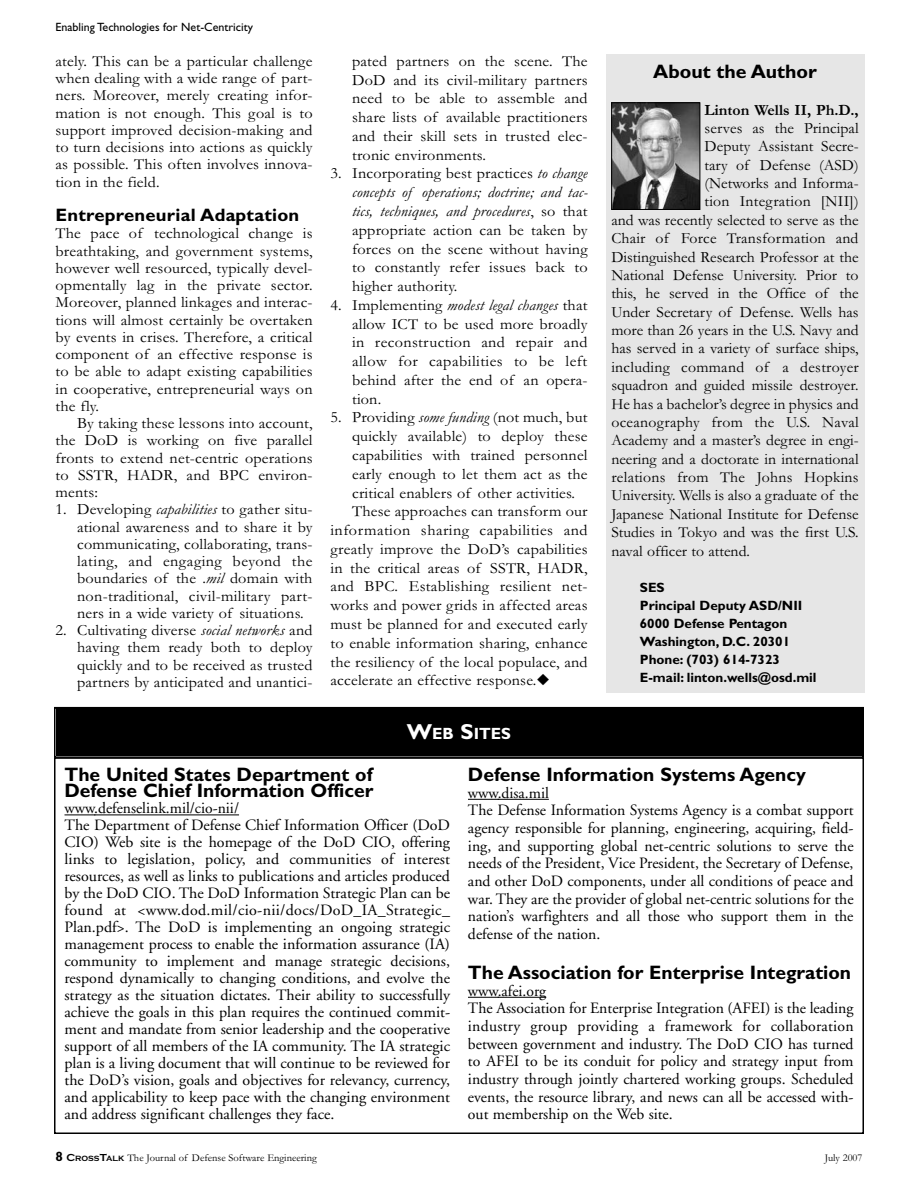
<style>
.page{position:relative;width:918px;height:1188px;background:#fff}
.page>*{position:absolute;margin:0;border:0;box-sizing:border-box;transform-origin:0 0}
.t1{font:700 19.5px/16.2px "Gill Sans";color:#000}
.t2{font:700 18px "Gill Sans";letter-spacing:.015em;color:#000}
.t3{font:700 16.35px "Gill Sans";color:#fff}
.t4{font:15.75px/17.2px "Garamond";letter-spacing:.01em;color:#000;text-align:justify}
.t5{font:15.75px/17px "Adobe Garamond";color:#000}
.t6{font:15.75px "Garamond";letter-spacing:.03em;color:#000}
.t7{font:700 15.75px "Garamond";color:#000}
.t8{font:700 13.5px/18px "Gill Sans";color:#000}
.t9{font:12px "Gill Sans";color:#000}
.t10{font:10.5px "Garamond";color:#000}
.s1{font-style:italic}
.s2{font-size:21.75px}
.s3{font-family:"Gill Sans";font-weight:700;font-size:13.5px}
.s4{font-family:"Copperplate Gothic";font-weight:700}
.s5{font-family:"Copperplate Gothic";font-weight:700;font-size:7.8px}
</style>
<div class="page">
<div style="left:606px;top:54px;width:258px;height:639px;background:#e6e6e6"></div>
<img style="left:614px;top:105px;width:84px;height:103px">
<div style="left:612px;top:103px;width:88px;height:107px;border:1px solid #000"></div>
<hr style="left:64px;top:815px;width:31px;height:1px;background:#000">
<hr style="left:94px;top:815px;width:145px;height:1px;background:#000">
<hr style="left:468px;top:799px;width:31px;height:1px;background:#000">
<hr style="left:498px;top:799px;width:51px;height:1px;background:#000">
<hr style="left:468px;top:997px;width:31px;height:1px;background:#000">
<hr style="left:498px;top:997px;width:48px;height:1px;background:#000">
<div style="left:54px;top:757px;width:810px;height:377px;border:2px solid #000"></div>
<div style="left:56px;top:708px;width:806px;height:48px;background:#000"></div>
<div style="left:54px;top:707px;width:810px;height:51px;border:2px solid #000"></div>
<p class="t9" style="left:56px;top:23px;width:199px">Enabling Technologies for Net-Centricity</p>
<p class="t4" style="left:56px;top:52px;width:259px">ately. This can be a particular challenge when dealing with a wide range of part&shy;ners. Moreover, merely creating infor&shy;mation is not enough. This goal is to support improved decision-making and to turn decisions into actions as quickly as possible. This often involves innova&shy;tion in the field.</p>
<p class="t2" style="left:56px;top:208px;width:245px">Entrepreneurial Adaptation</p>
<p class="t4" style="left:56px;top:224px;width:259px">The pace of technological change is breathtaking, and government systems, however well resourced, typically devel&shy;opmentally lag in the private sector.<br>Moreover, planned linkages and interac&shy;tions will almost certainly be overtaken by events in crises. Therefore, a critical component of an effective response is to be able to adapt existing capabilities in cooperative, entrepreneurial ways on the fly.</p>
<p class="t4" style="left:56px;top:414px;width:259px;text-indent:22px">By taking these lessons into account, the DoD is working on five parallel fronts to extend net-centric operations to SSTR, HADR, and BPC environ&shy;ments:</p>
<p class="t4" style="left:77px;top:500px;width:237px;text-indent:-22px">1. Developing <span class="s1">capabilities</span> to gather situ&shy;ational awareness and to share it by communicating, collaborating, trans&shy;lating, and engaging beyond the boundaries of the .<span class="s1">mil</span> domain with non-traditional, civil-military part&shy;ners in a wide variety of situations.</p>
<p class="t4" style="left:77px;top:621px;width:237px;text-indent:-22px">2. Cultivating diverse <span class="s1">social networks</span> and having them ready both to deploy quickly and to be received as trusted partners by anticipated and unantici-</p>
<p class="t4" style="left:352px;top:51px;width:237px;line-height:18.8px">pated partners on the scene. The DoD and its civil-military partners need to be able to assemble and share lists of available practitioners and their skill sets in trusted elec&shy;tronic environments.</p>
<p class="t4" style="left:352px;top:164px;width:237px;line-height:18.8px;text-indent:-22px">3. Incorporating best practices <span class="s1">to change concepts of operations; doctrine; and tac&shy;tics, techniques, and procedures</span>, so that appropriate action can be taken by forces on the scene without having to constantly refer issues back to higher authority.</p>
<p class="t4" style="left:352px;top:295px;width:237px;line-height:18.8px;text-indent:-22px">4. Implementing <span class="s1">modest legal changes</span> that allow ICT to be used more broadly in reconstruction and repair and allow for capabilities to be left behind after the end of an opera&shy;tion.</p>
<p class="t4" style="left:331px;top:408px;width:259px">5. Providing <span class="s1">some funding</span> (not much, but</p>
<p class="t4" style="left:352px;top:427px;width:237px">quickly available) to deploy these</p>
<p class="t4" style="left:352px;top:446px;width:237px">capabilities with trained personnel</p>
<p class="t4" style="left:352px;top:465px;width:237px">early enough to let them act as the</p>
<p class="t4" style="left:352px;top:484px;width:225px">critical enablers of other activities.</p>
<p class="t4" style="left:352px;top:502px;width:237px">These approaches can transform our</p>
<p class="t6" style="left:330px;top:520px;width:259px">information sharing capabilities and</p>
<p class="t4" style="left:330px;top:540px;width:259px">greatly improve the DoD’s capabilities</p>
<p class="t4" style="left:330px;top:559px;width:259px">in the critical areas of SSTR, HADR,</p>
<p class="t4" style="left:330px;top:577px;width:259px">and BPC. Establishing resilient net-</p>
<p class="t4" style="left:330px;top:596px;width:259px">works and power grids in affected areas</p>
<p class="t4" style="left:330px;top:615px;width:259px">must be planned for and executed early</p>
<p class="t4" style="left:330px;top:634px;width:259px">to enable information sharing, enhance</p>
<p class="t4" style="left:330px;top:652px;width:259px">the resiliency of the local populace, and</p>
<p class="t4" style="left:330px;top:671px;width:220px">accelerate an effective response.◆</p>
<p class="t3" style="left:407px;top:727px;width:106px"><span class="s2">W</span>EB <span class="s2">S</span>ITES</p>
<p class="t1" style="left:653px;top:65px;width:165px">About the Author</p>
<p class="t7" style="left:705px;top:100px;width:156px">Linton Wells II, Ph.D.,</p>
<p class="t4" style="left:705px;top:119px;width:156px">serves as the Principal</p>
<p class="t4" style="left:705px;top:137px;width:156px">Deputy Assistant Secre-</p>
<p class="t4" style="left:705px;top:156px;width:156px">tary of Defense (ASD)</p>
<p class="t4" style="left:705px;top:174px;width:156px">(Networks and Informa-</p>
<p class="t4" style="left:705px;top:192px;width:156px">tion Integration [NII])</p>
<p class="t4" style="left:611px;top:211px;width:249px">and was recently selected to serve as the</p>
<p class="t4" style="left:611px;top:229px;width:249px">Chair of Force Transformation and</p>
<p class="t4" style="left:611px;top:247px;width:249px">Distinguished Research Professor at the</p>
<p class="t4" style="left:611px;top:266px;width:249px">National Defense University. Prior to</p>
<p class="t4" style="left:611px;top:284px;width:249px">this, he served in the Office of the</p>
<p class="t4" style="left:611px;top:303px;width:249px">Under Secretary of Defense. Wells has</p>
<p class="t4" style="left:611px;top:321px;width:249px">more than 26 years in the U.S. Navy and</p>
<p class="t4" style="left:611px;top:339px;width:249px">has served in a variety of surface ships,</p>
<p class="t4" style="left:611px;top:358px;width:249px">including command of a destroyer</p>
<p class="t4" style="left:611px;top:376px;width:249px">squadron and guided missile destroyer.</p>
<p class="t4" style="left:611px;top:394px;width:249px">He has a bachelor’s degree in physics and</p>
<p class="t4" style="left:611px;top:413px;width:249px">oceanography from the U.S. Naval</p>
<p class="t4" style="left:611px;top:431px;width:249px">Academy and a master’s degree in engi-</p>
<p class="t4" style="left:611px;top:450px;width:249px">neering and a doctorate in international</p>
<p class="t4" style="left:611px;top:468px;width:249px">relations from The Johns Hopkins</p>
<p class="t4" style="left:611px;top:486px;width:249px">University. Wells is also a graduate of the</p>
<p class="t4" style="left:611px;top:505px;width:249px">Japanese National Institute for Defense</p>
<p class="t4" style="left:611px;top:523px;width:249px">Studies in Tokyo and was the first U.S.</p>
<p class="t4" style="left:611px;top:541px;width:140px">naval officer to attend.</p>
<p class="t8" style="left:640px;top:579px;width:178px">SES<br>Principal Deputy ASD/NII<br>6000 Defense Pentagon<br>Washington, D.C. 20301<br>Phone: (703) 614-7323<br>E-mail: linton.wells@osd.mil</p>
<p class="t1" style="left:64px;top:768px;width:310px">The United States Department of<br>Defense Chief Information Officer</p>
<p class="t5" style="left:64px;top:801px;width:387px">www.defenselink.mil/cio-nii/<br>The Department of Defense Chief Information Officer (DoD CIO) Web site is the homepage of the DoD CIO, offering links to legislation, policy, and communities of interest resources, as well as links to publications and articles produced by the DoD CIO. The DoD Information Strategic Plan can be found at &lt;www.dod.mil/cio-nii/docs/DoD_IA_Strategic_ Plan.pdf&gt;. The DoD is implementing an ongoing strategic management process to enable the information assurance (IA) community to implement and manage strategic decisions, respond dynamically to changing conditions, and evolve the strategy as the situation dictates. Their ability to successfully achieve the goals in this plan requires the continued commit&shy;ment and mandate from senior leadership and the cooperative support of all members of the IA community. The IA strategic plan is a living document that will continue to be reviewed for the DoD’s vision, goals and objectives for relevancy, currency, and applicability to keep pace with the changing environment and address significant challenges they face.</p>
<p class="t1" style="left:468px;top:768px;width:340px">Defense Information Systems Agency</p>
<p class="t5" style="left:468px;top:785px;width:387px;line-height:17.7px">www.disa.mil<br>The Defense Information Systems Agency is a combat support agency responsible for planning, engineering, acquiring, field&shy;ing, and supporting global net-centric solutions to serve the needs of the President, Vice President, the Secretary of Defense, and other DoD components, under all conditions of peace and war. They are the provider of global net-centric solutions for the nation’s warfighters and all those who support them in the defense of the nation.</p>
<p class="t1" style="left:468px;top:966px;width:385px">The Association for Enterprise Integration</p>
<p class="t5" style="left:468px;top:983px;width:387px;line-height:17.7px">www.afei.org<br>The Association for Enterprise Integration (AFEI) is the leading industry group providing a framework for collaboration between government and industry. The DoD CIO has turned to AFEI to be its conduit for policy and strategy input from industry through jointly chartered working groups. Scheduled events, the resource library, and news can all be accessed with&shy;out membership on the Web site.</p>
<p class="t10" style="left:56px;top:1151px;width:263px"><span class="s3">8</span> <span class="s4">C</span><span class="s5">ROSS</span><span class="s4">T</span><span class="s5">ALK</span> The Journal of Defense Software Engineering</p>
<p class="t10" style="left:825px;top:1151px;width:39px">July 2007</p>
</div>
